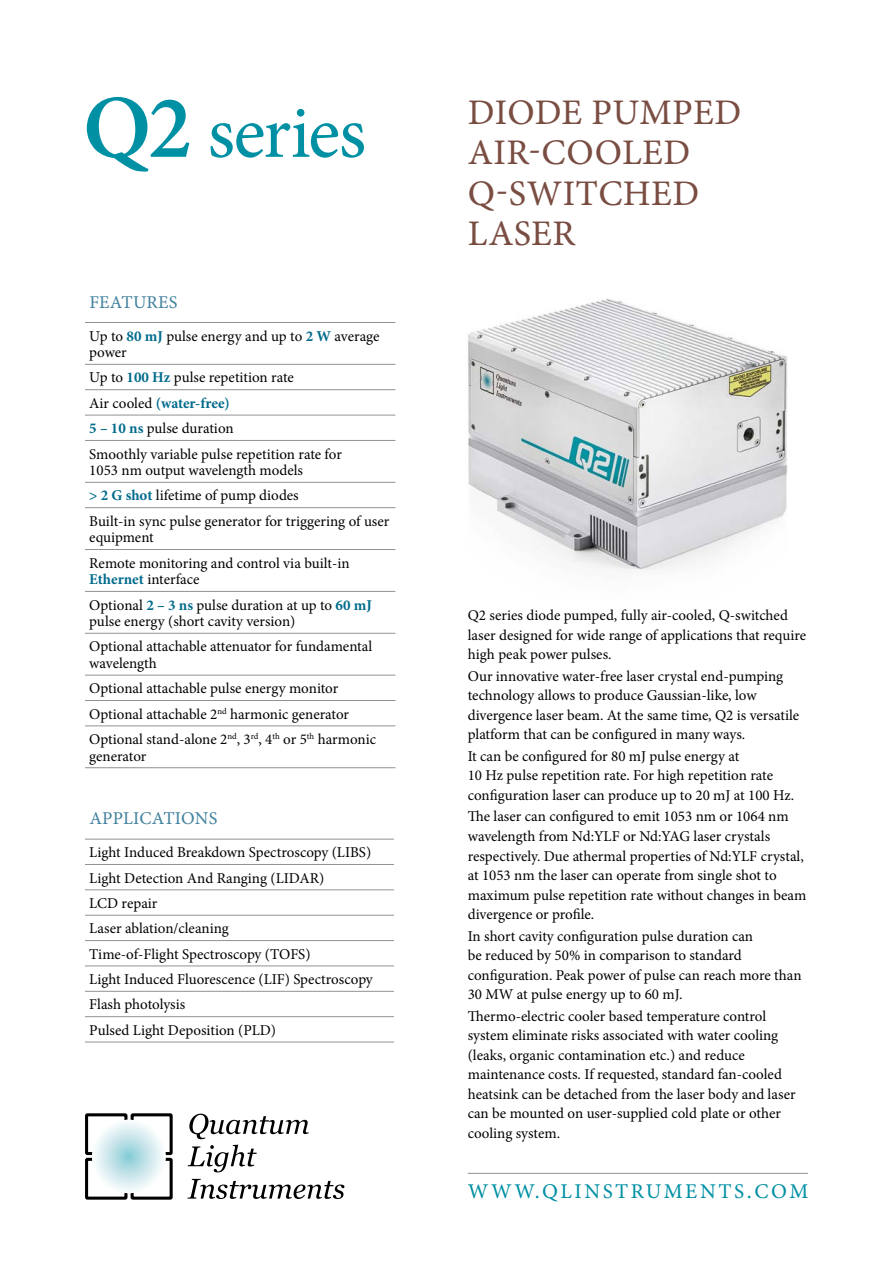
<style>
.page{position:relative;width:893px;height:1263px;background:#fff}
.page>*{position:absolute;margin:0;border:0;box-sizing:border-box;transform-origin:0 0}
.t1{font:75px "Minion Pro";letter-spacing:-.02em;color:#0090a4}
.t2{font:36px/40.5px "Minion Pro Capt";letter-spacing:.01em;color:#7a4d42}
.t3{font:21px "Minion Pro Capt";letter-spacing:.12em;color:#0090a4}
.t4{font:18px "Minion Pro Capt";letter-spacing:.01em;color:#43829e}
.t5{font:15px/19.5px "Minion Pro";color:#000}
.s1{font-weight:600;font-size:90px}
.s2{font-weight:700;color:#006b8c}
</style>
<div class="page">
<svg style="left:189px;top:1114px;width:120px;height:25px"></svg>
<svg style="left:188px;top:1145px;width:69px;height:27px"></svg>
<svg style="left:187px;top:1179px;width:157px;height:20px"></svg>
<svg style="left:85px;top:1113px;width:88px;height:87px"></svg>
<hr style="left:468px;top:1173px;width:340px;height:1px;background:#919292">
<hr style="left:85px;top:364px;width:310px;height:1px;background:#919292">
<hr style="left:85px;top:389px;width:310px;height:1px;background:#919292">
<hr style="left:85px;top:415px;width:310px;height:1px;background:#919292">
<hr style="left:85px;top:440px;width:310px;height:1px;background:#919292">
<hr style="left:85px;top:482px;width:310px;height:1px;background:#919292">
<hr style="left:85px;top:507px;width:310px;height:1px;background:#919292">
<hr style="left:85px;top:549px;width:310px;height:1px;background:#919292">
<hr style="left:85px;top:591px;width:310px;height:1px;background:#919292">
<hr style="left:85px;top:633px;width:310px;height:1px;background:#919292">
<hr style="left:85px;top:675px;width:310px;height:1px;background:#919292">
<hr style="left:85px;top:700px;width:310px;height:1px;background:#919292">
<hr style="left:85px;top:322px;width:310px;height:1px;background:#919292">
<hr style="left:85px;top:726px;width:310px;height:1px;background:#919292">
<hr style="left:85px;top:767px;width:310px;height:1px;background:#919292">
<hr style="left:85px;top:864px;width:309px;height:1px;background:#919292">
<hr style="left:85px;top:889px;width:309px;height:1px;background:#919292">
<hr style="left:85px;top:915px;width:309px;height:1px;background:#919292">
<hr style="left:85px;top:940px;width:309px;height:1px;background:#919292">
<hr style="left:85px;top:966px;width:309px;height:1px;background:#919292">
<hr style="left:85px;top:991px;width:309px;height:1px;background:#919292">
<hr style="left:85px;top:1016px;width:309px;height:1px;background:#919292">
<hr style="left:85px;top:839px;width:309px;height:1px;background:#919292">
<hr style="left:85px;top:1042px;width:309px;height:1px;background:#919292">
<img style="left:468px;top:299px;width:320px;height:271px">
<h1 class="t1" style="left:83px;top:83px;width:285px"><span class="s1">Q2</span> series</h1>
<p class="t4" style="left:89px;top:290px;width:90px">FEATURES</p>
<p class="t5" style="left:89px;top:328px;width:292px;line-height:16.5px">Up to <span class="s2">80 mJ</span> pulse energy and up to <span class="s2">2 W</span> average power</p>
<p class="t5" style="left:89px;top:365px;width:254px;line-height:25.3px">Up to <span class="s2">100 Hz</span> pulse repetition rate<br>Air cooled <span class="s2">(water-free)<br>5 – 10 ns</span> pulse duration<br>Smoothly variable pulse repetition rate for</p>
<p class="t5" style="left:89px;top:458px;width:302px;line-height:25.3px">1053 nm output wavelength models<br><span class="s2">&gt; 2 G shot</span> lifetime of pump diodes<br>Built-in sync pulse generator for triggering of user</p>
<p class="t5" style="left:89px;top:525px;width:262px;line-height:25.3px">equipment<br>Remote monitoring and control via built-in</p>
<p class="t5" style="left:89px;top:567px;width:284px;line-height:25.3px"><span class="s2">Ethernet</span> interface<br>Optional <span class="s2">2 – 3 ns</span> pulse duration at up to <span class="s2">60 mJ</span></p>
<p class="t5" style="left:89px;top:609px;width:285px;line-height:25.3px">pulse energy (short cavity version)<br>Optional attachable attenuator for fundamental</p>
<p class="t5" style="left:89px;top:650px;width:288px;line-height:25.3px">wavelength<br>Optional attachable pulse energy monitor Optional attachable 2<sup>nd</sup> harmonic generator Optional stand-alone 2<sup>nd</sup>, 3<sup>rd</sup>, 4<sup>th</sup> or 5<sup>th</sup> harmonic</p>
<p class="t5" style="left:89px;top:746px;width:59px">generator</p>
<p class="t4" style="left:89px;top:806px;width:129px">APPLICATIONS</p>
<p class="t5" style="left:89px;top:840px;width:285px;line-height:25.3px">Light Induced Breakdown Spectroscopy (LIBS)<br>Light Detection And Ranging (LIDAR)<br>LCD repair<br>Laser ablation/cleaning<br>Time-of-Flight Spectroscopy (TOFS)<br>Light Induced Fluorescence (LIF) Spectroscopy<br>Flash photolysis<br>Pulsed Light Deposition (PLD)</p>
<h2 class="t2" style="left:468px;top:92px;width:275px">DIODE PUMPED<br>AIR-COOLED<br>Q-SWITCHED<br>LASER</h2>
<p class="t5" style="left:468px;top:606px;width:340px">Q2 series diode pumped, fully air-cooled, Q-switched laser designed for wide range of applications that require high peak power pulses.</p>
<p class="t5" style="left:468px;top:666px;width:333px">Our innovative water-free laser crystal end-pumping technology allows to produce Gaussian-like, low divergence laser beam. At the same time, Q2 is versatile platform that can be configured in many ways.</p>
<p class="t5" style="left:468px;top:746px;width:328px">It can be configured for 80 mJ pulse energy at<br>10 Hz pulse repetition rate. For high repetition rate configuration laser can produce up to 20 mJ at 100 Hz.</p>
<p class="t5" style="left:468px;top:807px;width:340px">The laser can configured to emit 1053 nm or 1064 nm wavelength from Nd:YLF or Nd:YAG laser crystals respectively. Due athermal properties of Nd:YLF crystal, at 1053 nm the laser can operate from single shot to maximum pulse repetition rate without changes in beam divergence or profile.</p>
<p class="t5" style="left:468px;top:926px;width:335px">In short cavity configuration pulse duration can<br>be reduced by 50% in comparison to standard configuration. Peak power of pulse can reach more than 30 MW at pulse energy up to 60 mJ.</p>
<p class="t5" style="left:468px;top:1006px;width:329px">Thermo-electric cooler based temperature control system eliminate risks associated with water cooling (leaks, organic contamination etc.) and reduce maintenance costs. If requested, standard fan-cooled heatsink can be detached from the laser body and laser can be mounted on user-supplied cold plate or other cooling system.</p>
<h3 class="t3" style="left:468px;top:1177px;width:342px">WWW.QLINSTRUMENTS.COM</h3>
</div>
